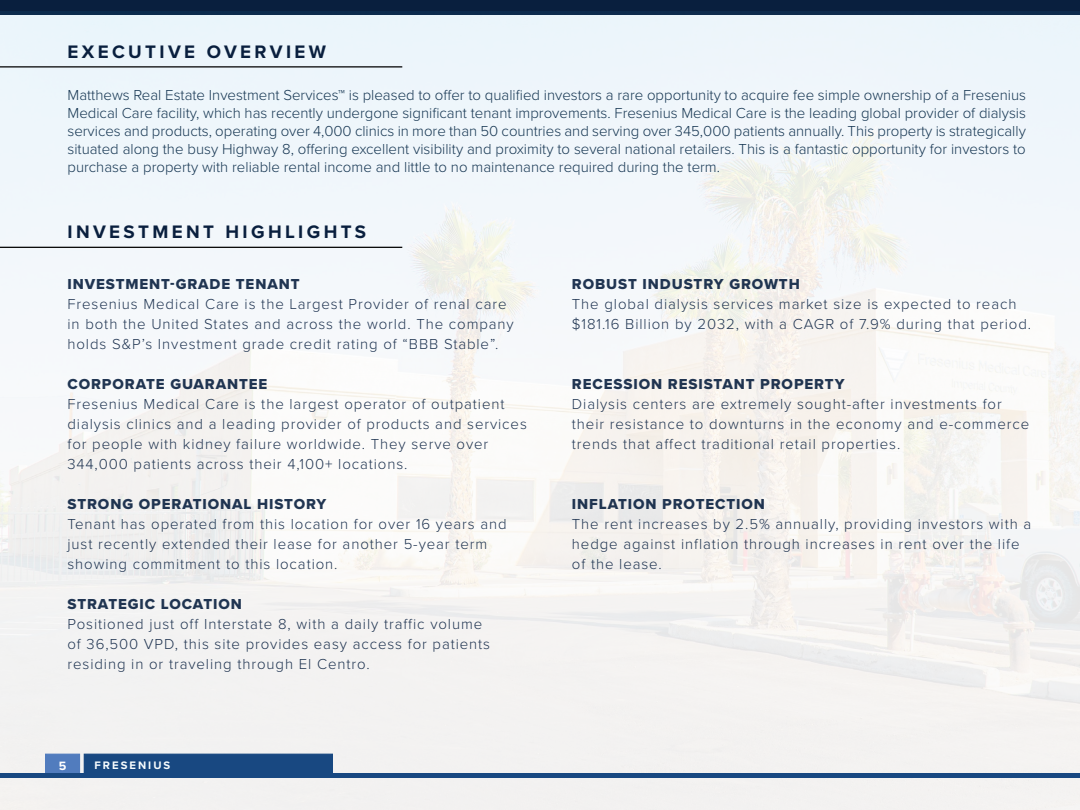
<style>
.page{position:relative;width:1080px;height:810px;background:#fff}
.page>*{position:absolute;margin:0;border:0;box-sizing:border-box;transform-origin:0 0}
.t1{font:700 18.75px "Proxima Nova";letter-spacing:.18em;color:#091f3e}
.t2{font:300 15px/20px "Proxima Nova";letter-spacing:.06em;color:#081f3f}
.t3{font:300 15px/18px "Proxima Nova";color:#173753;text-align:justify}
.t4{font:15px "Proxima Nova Extrabld";letter-spacing:.06em;color:#081f3f}
.t5{font:700 12.5px "Proxima Nova";color:#fff}
.t6{font:700 11.25px "Proxima Nova";letter-spacing:.18em;color:#f7fcfe}
</style>
<div class="page">
<img style="left:0;top:10px;width:1080px;height:800px">
<div style="left:0;top:0;width:1080px;height:10px;background:#091f3e"></div>
<div style="left:45px;top:754px;width:35px;height:22px;background:#517cbe"></div>
<div style="left:84px;top:754px;width:249px;height:22px;background:#184881"></div>
<div style="left:0;top:773px;width:1080px;height:5px;background:#184881"></div>
<hr style="left:0;top:247px;width:402px;height:1px;background:#000">
<hr style="left:0;top:66px;width:402px;height:2px;background:#000">
<p class="t1" style="left:68px;top:37px;width:260px">EXECUTIVE OVERVIEW</p>
<p class="t3" style="left:68px;top:85px;width:960px">Matthews Real Estate Investment Services™ is pleased to offer to qualified investors a rare opportunity to acquire fee simple ownership of a Fresenius Medical Care facility, which has recently undergone significant tenant improvements. Fresenius Medical Care is the leading global provider of dialysis services and products, operating over 4,000 clinics in more than 50 countries and serving over 345,000 patients annually. This property is strategically situated along the busy Highway 8, offering excellent visibility and proximity to several national retailers. This is a fantastic opportunity for investors to purchase a property with reliable rental income and little to no maintenance required during the term.</p>
<p class="t1" style="left:68px;top:218px;width:300px">INVESTMENT HIGHLIGHTS</p>
<p class="t4" style="left:68px;top:273px;width:234px">INVESTMENT-GRADE TENANT</p>
<p class="t2" style="left:68px;top:293px;width:448px">Fresenius Medical Care is the Largest Provider of renal care in both the United States and across the world. The company holds S&amp;P’s Investment grade credit rating of “BBB Stable”.</p>
<p class="t4" style="left:68px;top:373px;width:201px">CORPORATE GUARANTEE</p>
<p class="t2" style="left:68px;top:393px;width:461px">Fresenius Medical Care is the largest operator of outpatient dialysis clinics and a leading provider of products and services for people with kidney failure worldwide. They serve over 344,000 patients across their 4,100+ locations.</p>
<p class="t4" style="left:68px;top:493px;width:260px">STRONG OPERATIONAL HISTORY</p>
<p class="t2" style="left:68px;top:513px;width:441px">Tenant has operated from this location for over 16 years and just recently extended their lease for another 5-year term showing commitment to this location.</p>
<p class="t4" style="left:68px;top:593px;width:176px">STRATEGIC LOCATION</p>
<p class="t2" style="left:68px;top:613px;width:424px">Positioned just off Interstate 8, with a daily traffic volume of 36,500 VPD, this site provides easy access for patients residing in or traveling through El Centro.</p>
<p class="t5" style="left:59px;top:756px;width:9px">5</p>
<p class="t6" style="left:94px;top:756px;width:77px">FRESENIUS</p>
<p class="t4" style="left:572px;top:273px;width:229px">ROBUST INDUSTRY GROWTH</p>
<p class="t2" style="left:572px;top:293px;width:461px">The global dialysis services market size is expected to reach $181.16 Billion by 2032, with a CAGR of 7.9% during that period.</p>
<p class="t4" style="left:572px;top:373px;width:274px">RECESSION RESISTANT PROPERTY</p>
<p class="t2" style="left:572px;top:393px;width:459px">Dialysis centers are extremely sought-after investments for their resistance to downturns in the economy and e-commerce trends that affect traditional retail properties.</p>
<p class="t4" style="left:572px;top:493px;width:194px">INFLATION PROTECTION</p>
<p class="t2" style="left:572px;top:513px;width:461px">The rent increases by 2.5% annually, providing investors with a hedge against inflation through increases in rent over the life of the lease.</p>
</div>
